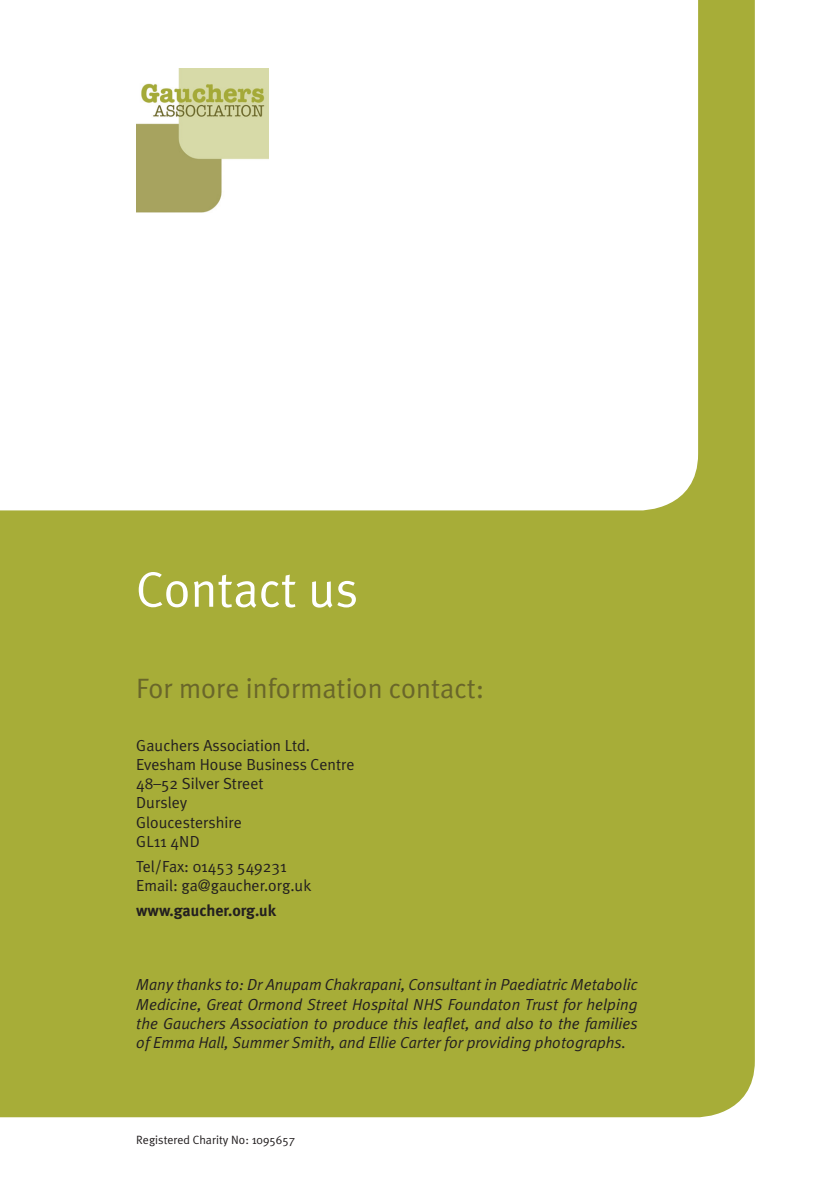
<style>
.page{position:relative;width:840px;height:1191px;background:#fff}
.page>*{position:absolute;margin:0;border:0;box-sizing:border-box;transform-origin:0 0}
.t1{font:50px "Meta Plus Normal";color:#fff}
.t2{font:28px "Meta Plus Normal";color:#69662a}
.t3{font:italic 16px/19.2px "Meta Plus Normal";color:#231f20;text-align:justify}
.t4{font:16px/19.2px "Meta Plus Normal";color:#231f20}
.t5{font:700 16px "Meta Plus";color:#231f20}
.t6{font:12px "Meta Plus Normal";color:#231f20}
</style>
<div class="page">
<div style="left:0;top:0;width:754px;height:1117px;background:#a7ad38"></div>
<svg style="left:0;top:0;width:697px;height:510px"></svg>
<img style="left:136px;top:68px;width:133px;height:145px">
<p class="t1" style="left:136px;top:560px;width:223px">Contact us</p>
<p class="t2" style="left:136px;top:672px;width:349px">For more information contact:</p>
<p class="t4" style="left:136px;top:735px;width:220px">Gauchers Association Ltd.<br>Evesham House Business Centre<br>48–52 Silver Street<br>Dursley<br>Gloucestershire<br>GL11 4ND</p>
<p class="t4" style="left:136px;top:856px;width:176px">Tel/Fax: 01453 549231<br>Email: ga@gaucher.org.uk</p>
<p class="t5" style="left:136px;top:901px;width:141px">www.gaucher.org.uk</p>
<p class="t3" style="left:136px;top:975px;width:502px">Many thanks to: Dr Anupam Chakrapani, Consultant in Paediatric Metabolic Medicine, Great Ormond Street Hospital NHS Foundaton Trust for helping the Gauchers Association to produce this leaflet, and also to the families of Emma Hall, Summer Smith, and Ellie Carter for providing photographs.</p>
<p class="t6" style="left:136px;top:1132px;width:160px">Registered Charity No: 1095657</p>
</div>
